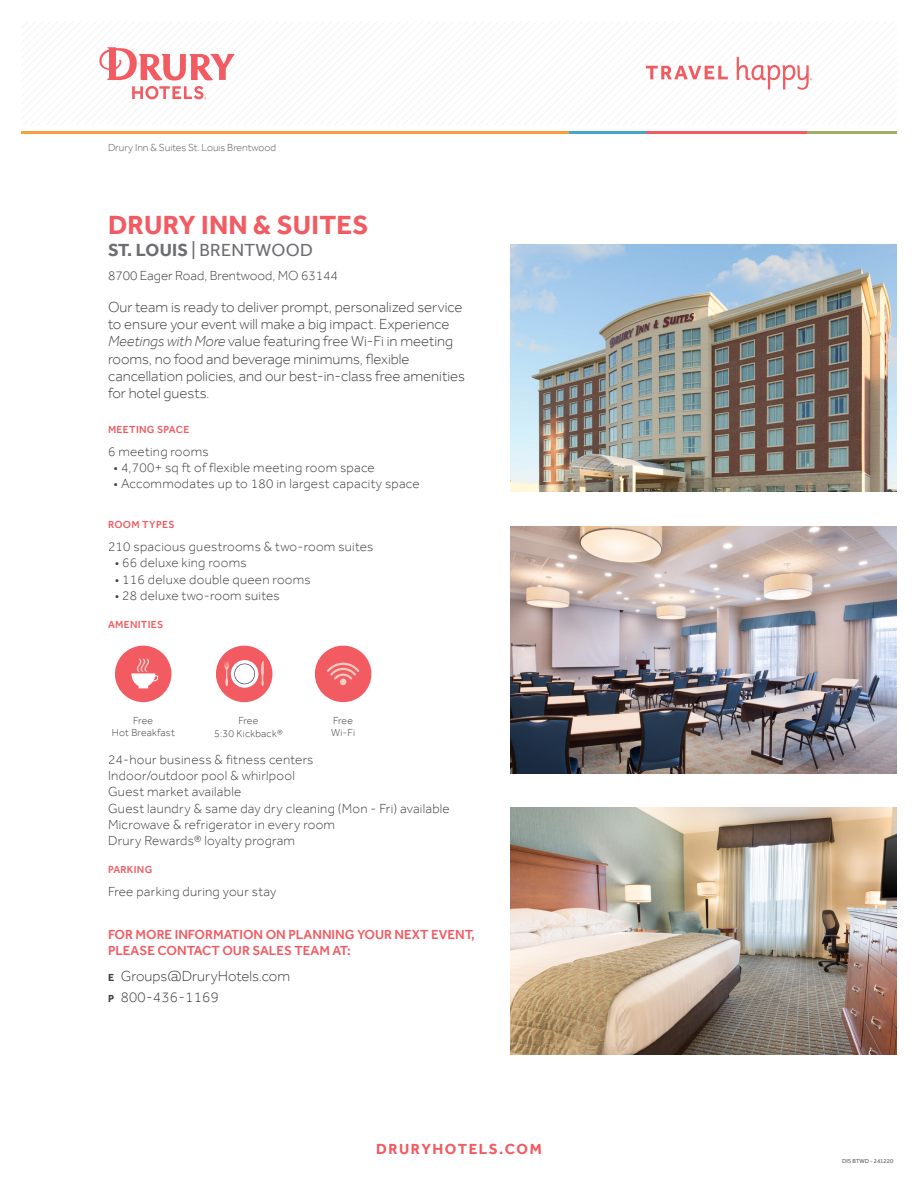
<style>
.page{position:relative;width:918px;height:1188px;background:#fff}
.page>*{position:absolute;margin:0;border:0;box-sizing:border-box;transform-origin:0 0}
.t1{font:700 27px "Effra";letter-spacing:.01em;color:#f15b61}
.t2{font:18px "Effra";letter-spacing:.01em;color:#6d6e71}
.t3{font:300 15px/17.2px "Effra";color:#414042}
.t4{font:700 15px "Effra";letter-spacing:.1em;color:#f15b61}
.t5{font:300 13.5px/16.2px "Effra";letter-spacing:.02em;color:#414042}
.t6{font:500 13.5px/16.2px "Effra";color:#f15b61}
.t7{font:300 13.5px "Effra";color:#414042}
.t8{font:300 10.5px/12.6px "Effra";letter-spacing:.02em;color:#414042;text-align:center}
.t9{font:500 10.5px "Effra";letter-spacing:.03em;color:#f15b61}
.t10{font:300 10.5px "Effra";color:#58595b}
.t11{font:6px "Effra";color:#58595b}
.s1{font-weight:700}
.s2{font-style:italic}
.s3{font-weight:700;font-size:10.5px}
</style>
<div class="page">
<hr style="left:22px;top:132px;width:547px;height:2px;background:#f99d3e">
<hr style="left:569px;top:132px;width:77px;height:2px;background:#43a8c3">
<hr style="left:646px;top:132px;width:161px;height:2px;background:#f15b61">
<hr style="left:807px;top:132px;width:89px;height:2px;background:#9eaf64">
<svg style="left:99px;top:47px;width:135px;height:52px"></svg>
<svg style="left:645px;top:56px;width:168px;height:34px"></svg>
<img style="left:511px;top:244px;width:385px;height:248px">
<img style="left:511px;top:526px;width:385px;height:247px">
<img style="left:511px;top:808px;width:385px;height:247px">
<svg style="left:115px;top:645px;width:57px;height:58px"></svg>
<svg style="left:216px;top:645px;width:57px;height:58px"></svg>
<svg style="left:315px;top:645px;width:57px;height:58px"></svg>
<p class="t10" style="left:108px;top:142px;width:170px">Drury Inn &amp; Suites St. Louis Brentwood</p>
<h1 class="t1" style="left:108px;top:209px;width:262px">DRURY INN &amp; SUITES</h1>
<h2 class="t2" style="left:108px;top:240px;width:206px"><span class="s1">ST. LOUIS</span> | BRENTWOOD</h2>
<p class="t7" style="left:108px;top:268px;width:231px">8700 Eager Road, Brentwood, MO 63144</p>
<p class="t3" style="left:108px;top:298px;width:359px">Our team is ready to deliver prompt, personalized service to ensure your event will make a big impact. Experience <span class="s2">Meetings with More</span> value featuring free Wi-Fi in meeting rooms, no food and beverage minimums, flexible cancellation policies, and our best-in-class free amenities for hotel guests.</p>
<p class="t9" style="left:108px;top:423px;width:83px">MEETING SPACE</p>
<p class="t5" style="left:108px;top:443px;width:102px">6 meeting rooms</p>
<p class="t5" style="left:113px;top:459px;width:263px">• 4,700+ sq ft of flexible meeting room space</p>
<p class="t5" style="left:113px;top:475px;width:308px">• Accommodates up to 180 in largest capacity space</p>
<p class="t9" style="left:108px;top:519px;width:68px">ROOM TYPES</p>
<p class="t5" style="left:108px;top:539px;width:267px">210 spacious guestrooms &amp; two-room suites</p>
<p class="t5" style="left:115px;top:555px;width:133px">• 66 deluxe king rooms</p>
<p class="t5" style="left:115px;top:571px;width:198px">• 116 deluxe double queen rooms</p>
<p class="t5" style="left:115px;top:587px;width:167px">• 28 deluxe two-room suites</p>
<p class="t9" style="left:108px;top:618px;width:57px">AMENITIES</p>
<p class="t8" style="left:112px;top:714px;width:65px">Free<br>Hot Breakfast</p>
<p class="t8" style="left:214px;top:714px;width:70px">Free<br>5:30 Kickback®</p>
<p class="t8" style="left:331px;top:714px;width:25px;text-align:left">Free<br>Wi-Fi</p>
<p class="t5" style="left:108px;top:751px;width:343px">24-hour business &amp; fitness centers<br>Indoor/outdoor pool &amp; whirlpool<br>Guest market available<br>Guest laundry &amp; same day dry cleaning (Mon - Fri) available Microwave &amp; refrigerator in every room<br>Drury Rewards® loyalty program</p>
<p class="t9" style="left:108px;top:863px;width:46px">PARKING</p>
<p class="t5" style="left:108px;top:883px;width:170px">Free parking during your stay</p>
<p class="t6" style="left:108px;top:926px;width:368px">FOR MORE INFORMATION ON PLANNING YOUR NEXT EVENT,<br>PLEASE CONTACT OUR SALES TEAM AT:</p>
<p class="t3" style="left:108px;top:965px;width:184px;line-height:21px"><span class="s3">E</span> Groups@DruryHotels.com<br><span class="s3">P</span> 800-436-1169</p>
<p class="t4" style="left:376px;top:1140px;width:167px">DRURYHOTELS.COM</p>
<p class="t11" style="left:842px;top:1157px;width:53px">DIS BTWD - 241220</p>
</div>
